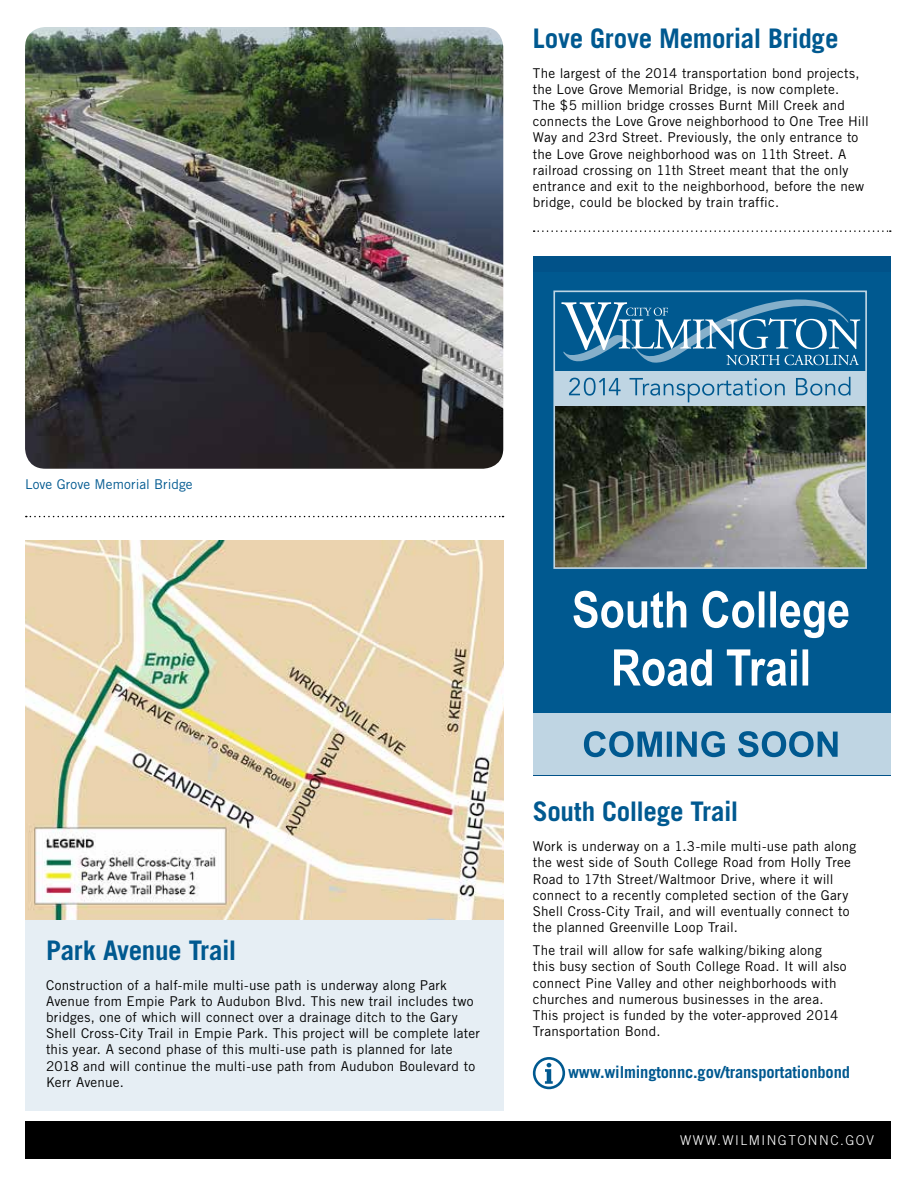
<style>
.page{position:relative;width:918px;height:1188px;background:#fff}
.page>*{position:absolute;margin:0;border:0;box-sizing:border-box;transform-origin:0 0}
.t1{font:700 27px "Trade Gothic";letter-spacing:-.015em;color:#005990}
.t2{font:700 16.5px "Trade Gothic";letter-spacing:-.01em;color:#005990}
.t3{font:13.5px/16.2px "Trade Gothic";letter-spacing:.015em;color:#000}
.t4{font:13.5px "Trade Gothic";letter-spacing:.005em;color:#005990}
.t5{font:300 13.5px "Trade Gothic";letter-spacing:.11em;color:#fff}
</style>
<div class="page">
<div style="left:25px;top:540px;width:478px;height:570px;background:#e6eef4"></div>
<div style="left:533px;top:256px;width:358px;height:519px;background:#015289"></div>
<div style="left:533px;top:273px;width:358px;height:441px;background:#005990"></div>
<img style="left:556px;top:405px;width:308px;height:161px">
<div style="left:533px;top:714px;width:357px;height:61px;background:#bfd5e3"></div>
<div style="left:554px;top:371px;width:312px;height:34px;background:#bfd5e3"></div>
<svg style="left:569px;top:377px;width:281px;height:25px"></svg>
<svg style="left:584px;top:731px;width:254px;height:26px"></svg>
<svg style="left:614px;top:649px;width:194px;height:37px"></svg>
<svg style="left:573px;top:591px;width:275px;height:47px"></svg>
<svg style="left:561px;top:299px;width:299px;height:66px"></svg>
<div style="left:553px;top:291px;width:314px;height:278px;border:2px solid #bfd5e3"></div>
<div style="left:25px;top:1121px;width:866px;height:38px;background:#000"></div>
<img style="left:25px;top:540px;width:478px;height:379px">
<img style="left:25px;top:27px;width:478px;height:442px">
<svg style="left:534px;top:230px;width:357px;height:2px"></svg>
<svg style="left:533px;top:1057px;width:32px;height:32px"></svg>
<svg style="left:26px;top:516px;width:478px;height:1px"></svg>
<p class="t4" style="left:25px;top:476px;width:169px">Love Grove Memorial Bridge</p>
<h1 class="t1" style="left:533px;top:22px;width:307px">Love Grove Memorial Bridge</h1>
<p class="t3" style="left:533px;top:64px;width:337px">The largest of the 2014 transportation bond projects, the Love Grove Memorial Bridge, is now complete.<br>The $5 million bridge crosses Burnt Mill Creek and connects the Love Grove neighborhood to One Tree Hill Way and 23rd Street. Previously, the only entrance to the Love Grove neighborhood was on 11th Street. A railroad crossing on 11th Street meant that the only entrance and exit to the neighborhood, before the new bridge, could be blocked by train traffic.</p>
<h1 class="t1" style="left:46px;top:934px;width:192px">Park Avenue Trail</h1>
<p class="t3" style="left:46px;top:977px;width:436px">Construction of a half-mile multi-use path is underway along Park Avenue from Empie Park to Audubon Blvd. This new trail includes two bridges, one of which will connect over a drainage ditch to the Gary Shell Cross-City Trail in Empie Park. This project will be complete later this year. A second phase of this multi-use path is planned for late 2018 and will continue the multi-use path from Audubon Boulevard to Kerr Avenue.</p>
<h1 class="t1" style="left:533px;top:795px;width:207px">South College Trail</h1>
<p class="t3" style="left:533px;top:838px;width:325px">Work is underway on a 1.3-mile multi-use path along the west side of South College Road from Holly Tree Road to 17th Street/Waltmoor Drive, where it will connect to a recently completed section of the Gary Shell Cross-City Trail, and will eventually connect to the planned Greenville Loop Trail.</p>
<p class="t3" style="left:533px;top:942px;width:315px">The trail will allow for safe walking/biking along this busy section of South College Road. It will also connect Pine Valley and other neighborhoods with churches and numerous businesses in the area.<br>This project is funded by the voter-approved 2014<br>Transportation Bond.</p>
<p class="t2" style="left:568px;top:1062px;width:283px">www.wilmingtonnc.gov/transportationbond</p>
<p class="t5" style="left:680px;top:1133px;width:195px">WWW.WILMINGTONNC.GOV</p>
</div>
